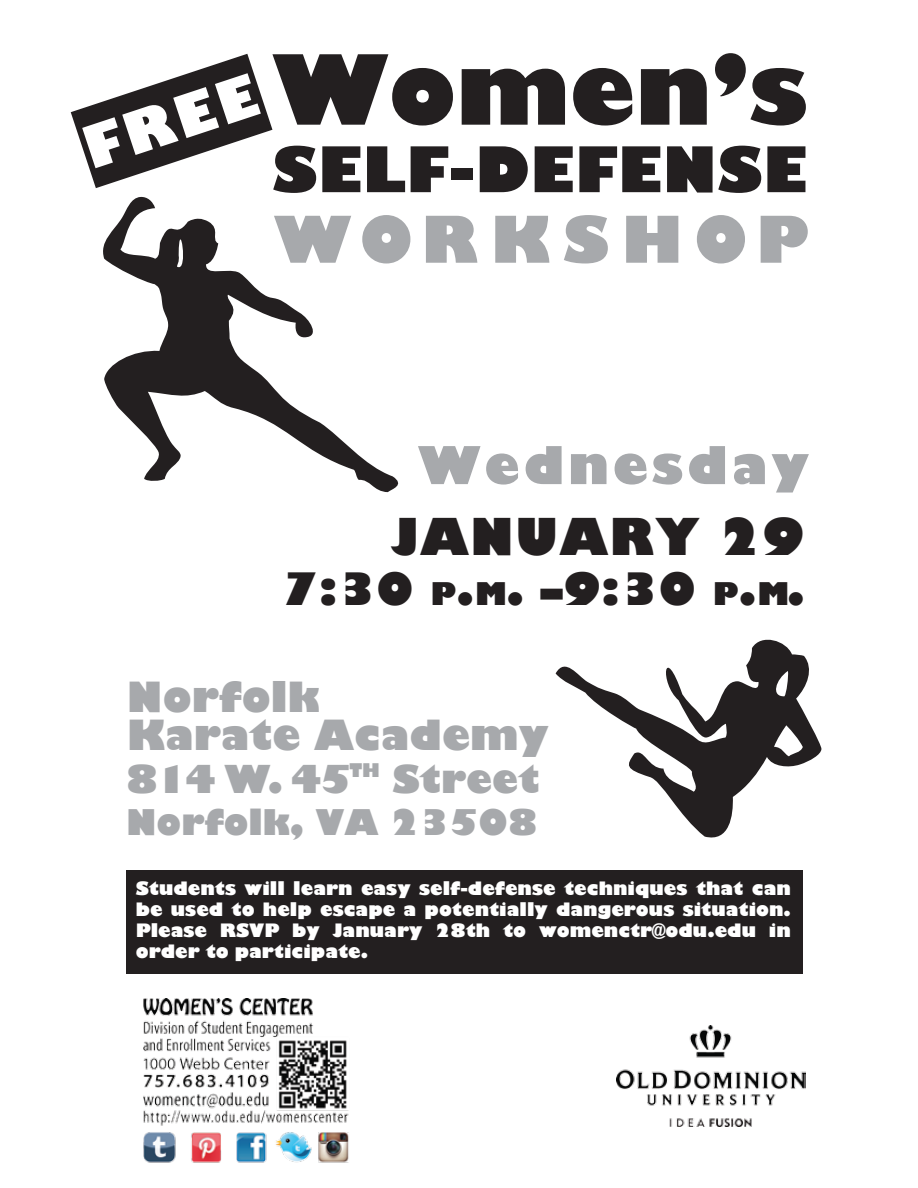
<style>
.page{position:relative;width:918px;height:1188px;background:#fff}
.page>*{position:absolute;margin:0;border:0;box-sizing:border-box;transform-origin:0 0}
.t1{font:800 94.5px "Gill Sans";color:#231f20}
.t2{font:800 63px "Gill Sans";letter-spacing:.18em;color:#a7a9ac}
.t3{font:800 61.5px "Gill Sans";letter-spacing:.01em;color:#231f20}
.t4{font:800 51px "Gill Sans";letter-spacing:.07em;color:#a7a9ac}
.t5{font:800 49.5px "Gill Sans";letter-spacing:.025em;color:#231f20}
.t6{font:800 43.5px "Gill Sans";color:#231f20}
.t7{font:800 40.5px/37.5px "Gill Sans";color:#a7a9ac}
.t8{font:800 37.5px "Gill Sans";color:#a7a9ac}
.t9{font:800 34.5px "Gill Sans";color:#a7a9ac}
.t10{font:800 18px/21px "Gill Sans";color:#fff;text-align:justify}
.s1{font-size:30.45px}
</style>
<div class="page">
<div style="left:126px;top:870px;width:676px;height:104px;background:#231f20"></div>
<svg style="left:556px;top:639px;width:266px;height:199px"></svg>
<svg style="left:103px;top:197px;width:296px;height:295px"></svg>
<svg style="left:71px;top:54px;width:201px;height:134px"></svg>
<img style="left:617px;top:1026px;width:189px;height:101px">
<img style="left:143px;top:998px;width:206px;height:165px">
<h1 class="t1" style="left:272px;top:31px;width:537px">Women’s</h1>
<h3 class="t3" style="left:272px;top:131px;width:536px">SELF-DEFENSE</h3>
<h2 class="t2" style="left:274px;top:200px;width:536px">WORKSHOP</h2>
<h3 class="t4" style="left:418px;top:433px;width:393px">Wednesday</h3>
<h3 class="t5" style="left:391px;top:506px;width:415px">JANUARY 29</h3>
<h3 class="t6" style="left:281px;top:562px;width:525px">7:30 <span class="s1">P</span>.<span class="s1">M</span>. –9:30 <span class="s1">P</span>.<span class="s1">M</span>.</h3>
<h3 class="t7" style="left:127px;top:681px;width:423px">Norfolk<br>Karate Academy</h3>
<h3 class="t8" style="left:126px;top:756px;width:415px">814 W. 45<sup>TH</sup> Street</h3>
<h3 class="t9" style="left:126px;top:801px;width:413px">Norfolk, VA 23508</h3>
<p class="t10" style="left:136px;top:880px;width:657px">Students will learn easy self-defense techniques that can be used to help escape a potentially dangerous situation.<br>Please RSVP by January 28th to womenctr@odu.edu in order to participate.</p>
</div>
